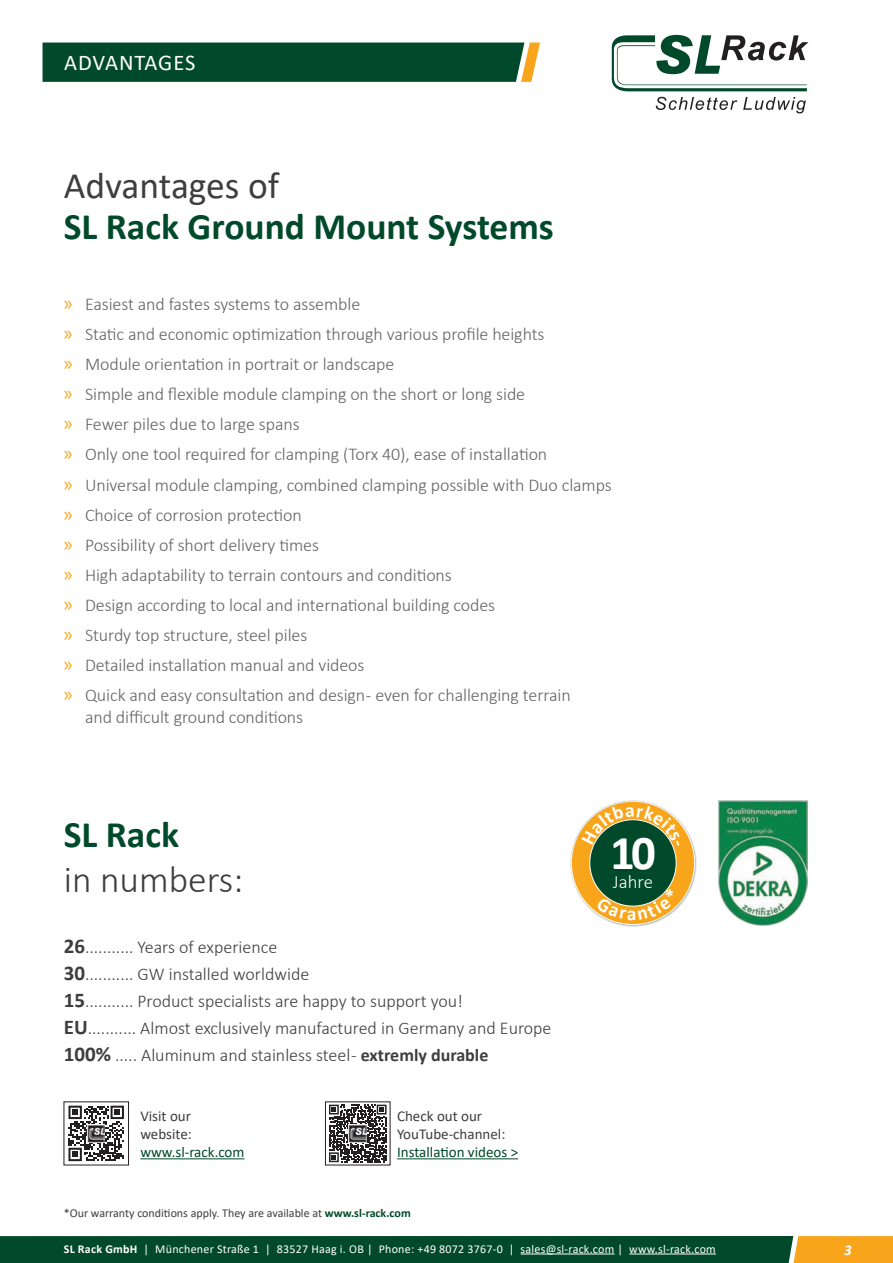
<style>
.page{position:relative;width:893px;height:1263px;background:#fff}
.page>*{position:absolute;margin:0;border:0;box-sizing:border-box;transform-origin:0 0}
.t1{font:700 48.75px "Calibri";color:#fff}
.t2{font:700 37.5px "Calibri";color:#00492a}
.t3{font:37.5px "Calibri";color:#3e3e3f}
.t4{font:300 37.5px "Calibri";color:#3e3e3f}
.t5{font:22.5px "Calibri";letter-spacing:.03em;color:#fff}
.t6{font:300 18.75px "Calibri";color:#fff}
.t7{font:300 18px/30.2px "Calibri";letter-spacing:-.005em;color:#636366}
.t8{font:300 18px/27px "Calibri";color:#3e3e3f}
.t9{font:15px/18px "Calibri";color:#3e3e3f}
.t10{font:15px "Calibri";color:#00492a}
.t11{font:italic 700 15px "Calibri";color:#fff}
.t12{font:12px "Calibri";letter-spacing:.02em;color:#fff}
.t13{font:12px "Calibri";color:#3e3e3f}
.s1{font-family:"Myriad Pro";font-weight:400;font-size:21px;color:#f9a51b}
.s2{font-weight:700;font-size:21px}
.s3{font-weight:700}
.s4{font-weight:700;color:#00492a}
</style>
<div class="page">
<hr style="left:140px;top:1158px;width:105px;height:1px;background:#00492a">
<hr style="left:397px;top:1158px;width:121px;height:1px;background:#00492a">
<div style="left:569px;top:799px;width:128px;height:128px;background:#231f20;opacity:.3"></div>
<img style="left:719px;top:801px;width:89px;height:124px">
<svg style="left:68px;top:1106px;width:56px;height:55px"></svg>
<img style="left:88px;top:1125px;width:17px;height:17px">
<svg style="left:329px;top:1104px;width:58px;height:59px"></svg>
<svg style="left:329px;top:1105px;width:58px;height:57px"></svg>
<img style="left:349px;top:1124px;width:18px;height:18px">
<svg style="left:0;top:1236px;width:893px;height:27px;background:#1e552a"></svg>
<hr style="left:521px;top:1253px;width:94px;height:1px;background:#fff">
<hr style="left:629px;top:1253px;width:87px;height:1px;background:#fff">
<div style="left:43px;top:43px;width:497px;height:39px;background:#00492a"></div>
<svg style="left:656px;top:97px;width:81px;height:13px"></svg>
<svg style="left:743px;top:97px;width:63px;height:16px"></svg>
<svg style="left:612px;top:35px;width:196px;height:56px"></svg>
<svg style="left:581px;top:805px;width:100px;height:115px;background:#7d803c"></svg>
<p class="t5" style="left:64px;top:47px;width:133px">ADVANTAGES</p>
<h2 class="t3" style="left:64px;top:160px;width:217px">Advantages of</h2>
<h2 class="t2" style="left:64px;top:200px;width:492px">SL Rack Ground Mount Systems</h2>
<p class="t7" style="left:64px;top:289px;width:550px"><span class="s1">»</span> Easiest and fastes systems to assemble<br><span class="s1">»</span> Static and economic optimization through various profile heights<br><span class="s1">»</span> Module orientation in portrait or landscape<br><span class="s1">»</span> Simple and flexible module clamping on the short or long side<br><span class="s1">»</span> Fewer piles due to large spans<br><span class="s1">»</span> Only one tool required for clamping (Torx 40), ease of installation<br><span class="s1">»</span> Universal module clamping, combined clamping possible with Duo clamps <span class="s1">»</span> Choice of corrosion protection<br><span class="s1">»</span> Possibility of short delivery times<br><span class="s1">»</span> High adaptability to terrain contours and conditions<br><span class="s1">»</span> Design according to local and international building codes<br><span class="s1">»</span> Sturdy top structure, steel piles<br><span class="s1">»</span> Detailed installation manual and videos<br><span class="s1">»</span> Quick and easy consultation and design - even for challenging terrain</p>
<p class="t7" style="left:85px;top:702px;width:220px">and difficult ground conditions</p>
<h2 class="t2" style="left:64px;top:807px;width:117px">SL Rack</h2>
<h2 class="t4" style="left:64px;top:856px;width:181px">in numbers:</h2>
<p class="t8" style="left:64px;top:934px;width:489px"><span class="s2">26</span>........... Years of experience<br><span class="s2">30</span>........... GW installed worldwide<br><span class="s2">15</span>........... Product specialists are happy to support you!<br><span class="s2">EU</span>........... Almost exclusively manufactured in Germany and Europe <span class="s2">100%</span> ..... Aluminum and stainless steel - <span class="s3">extremly durable</span></p>
<p class="t9" style="left:140px;top:1107px;width:53px">Visit our website:</p>
<p class="t10" style="left:140px;top:1142px;width:106px">www.sl-rack.com</p>
<p class="t9" style="left:397px;top:1107px;width:110px">Check out our<br>YouTube-channel:</p>
<p class="t10" style="left:397px;top:1142px;width:123px">Installation videos &gt;</p>
<p class="t13" style="left:64px;top:1204px;width:348px">*Our warranty conditions apply. They are available at <span class="s4">www.sl-rack.com</span></p>
<h1 class="t1" style="left:610px;top:818px;width:47px">10</h1>
<p class="t6" style="left:613px;top:870px;width:41px">Jahre</p>
<p class="t12" style="left:64px;top:1240px;width:654px"><span class="s3">SL Rack GmbH</span> | Münchener Straße 1 | 83527 Haag i. OB | Phone: +49 8072 3767-0 | sales@sl-rack.com | www.sl-rack.com</p>
<p class="t11" style="left:844px;top:1239px;width:9px">3</p>
</div>
